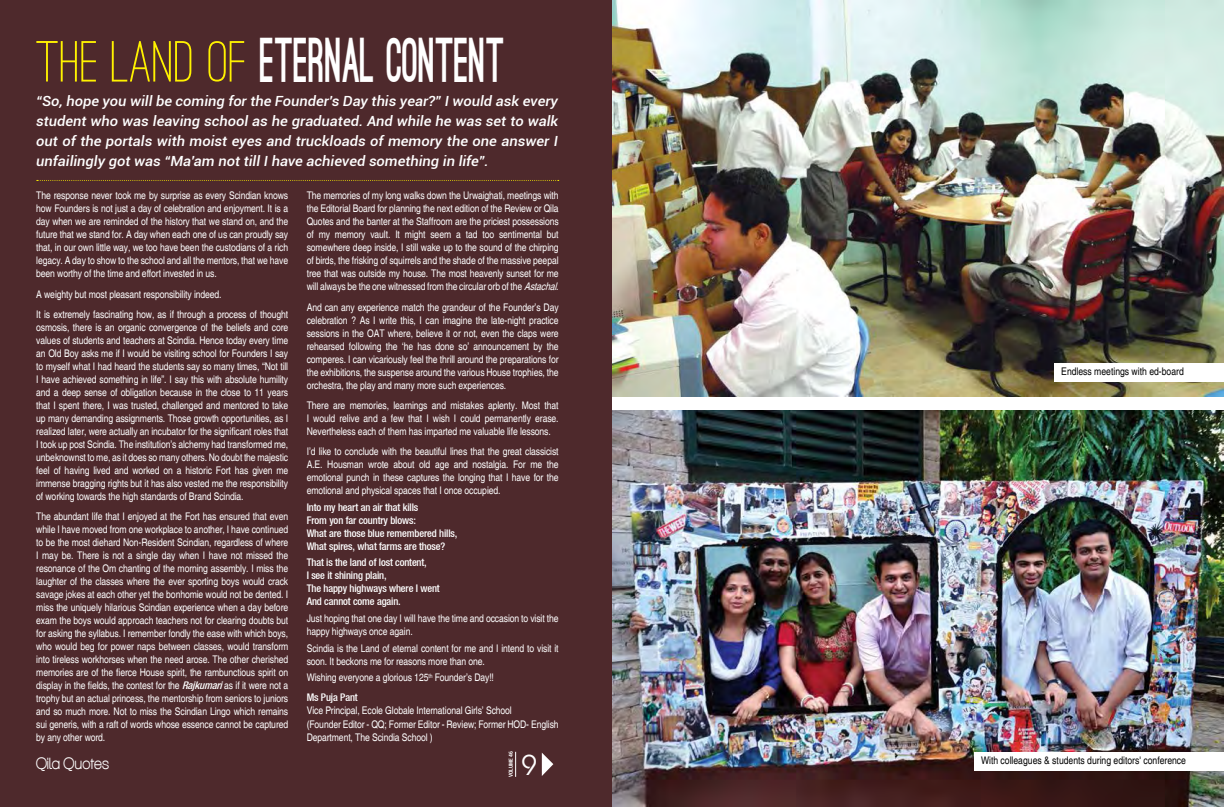
<style>
.page{position:relative;width:1224px;height:807px;background:#fff}
.page>*{position:absolute;margin:0;border:0;box-sizing:border-box;transform-origin:0 0}
.t1{font:900 60px "Ostrich Sans";color:#fff;scale:.67 1}
.t2{font:27.4px "Devil Breeze";color:#fff}
.t3{font:16px "Aliquam";color:#fff}
.t4{font:italic 500 14px/20px "Roboto";color:#fff;text-align:justify;scale:1.05 1}
.t5{font:condensed 10.5px/13px "Helvetica";letter-spacing:-.01em;color:#fff;text-align:justify}
.t6{font:10.5px/13px "Heavenetica Cond 6 Med SH";letter-spacing:-.01em;color:#fff}
.t7{font:condensed 10.5px "Helvetica";color:#000}
.t8{font:700 condensed 5.5px "Roboto";color:#fff}
.s1{font-weight:500;color:#fff200}
.s2{font-family:"Heavenetica Cond 6 Med SH";font-style:italic;font-stretch:normal}
.s3{font-style:italic}
</style>
<div class="page">
<img style="left:612px;top:410px;width:612px;height:396px">
<img style="left:612px;top:0;width:612px;height:396px">
<div style="left:0;top:0;width:612px;height:806px;background:#4e292c"></div>
<svg style="left:37px;top:180px;width:522px;height:1px"></svg>
<div style="left:975px;top:752px;width:249px;height:18px;background:#fff"></div>
<div style="left:1054px;top:363px;width:170px;height:19px;background:#fff"></div>
<svg style="left:542px;top:753px;width:11px;height:22px"></svg>
<svg style="left:515px;top:751px;width:1px;height:25px"></svg>
<h1 class="t1" style="left:36px;top:37px;width:701px"><span class="s1">THE LAND OF</span> ETERNAL CONTENT</h1>
<p class="t4" style="left:36px;top:90px;width:499px">“So, hope you will be coming for the Founder's Day this year?” I would ask every student who was leaving school as he graduated. And while he was set to walk out of the portals with moist eyes and truckloads of memory the one answer I unfailingly got was “Ma'am not till I have achieved something in life”.</p>
<p class="t5" style="left:36px;top:189px;width:253px">The response never took me by surprise as every Scindian knows how Founders is not just a day of celebration and enjoyment. It is a day when we are reminded of the history that we stand on, and the future that we stand for. A day when each one of us can proudly say that, in our own little way, we too have been the custodians of a rich legacy. A day to show to the school and all the mentors, that we have been worthy of the time and effort invested in us.</p>
<p class="t5" style="left:36px;top:284px;width:253px;line-height:20.2px">A weighty but most pleasant responsibility indeed.<br>It is extremely fascinating how, as if through a process of thought</p>
<p class="t5" style="left:36px;top:320px;width:253px">osmosis, there is an organic convergence of the beliefs and core values of students and teachers at Scindia. Hence today every time an Old Boy asks me if I would be visiting school for Founders I say to myself what I had heard the students say so many times, “Not till I have achieved something in life”. I say this with absolute humility and a deep sense of obligation because in the close to 11 years that I spent there, I was trusted, challenged and mentored to take up many demanding assignments. Those growth opportunities, as I realized later, were actually an incubator for the significant roles that I took up post Scindia. The institution’s alchemy had transformed me, unbeknownst to me, as it does so many others. No doubt the majestic feel of having lived and worked on a historic Fort has given me immense bragging rights but it has also vested me the responsibility of working towards the high standards of Brand Scindia.</p>
<p class="t5" style="left:36px;top:510px;width:254px">The abundant life that I enjoyed at the Fort has ensured that even while I have moved from one workplace to another, I have continued to be the most diehard Non-Resident Scindian, regardless of where I may be. There is not a single day when I have not missed the resonance of the Om chanting of the morning assembly. I miss the laughter of the classes where the ever sporting boys would crack savage jokes at each other yet the bonhomie would not be dented. I miss the uniquely hilarious Scindian experience when a day before exam the boys would approach teachers not for clearing doubts but for asking the syllabus. I remember fondly the ease with which boys, who would beg for power naps between classes, would transform into tireless workhorses when the need arose. The other cherished memories are of the fierce House spirit, the rambunctious spirit on display in the fields, the contest for the <span class="s2">Rajkumari</span>as if it were not a trophy but an actual princess, the mentorship from seniors to juniors and so much more. Not to miss the Scindian Lingo which remains sui generis, with a raft of words whose essence cannot be captured by any other word.</p>
<p class="t5" style="left:307px;top:189px;width:255px">The memories of my long walks down the Urwaighati, meetings with the Editorial Board for planning the next edition of the Review or Qila Quotes and the banter at the Staffroom are the priciest possessions of my memory vault. It might seem a tad too sentimental but somewhere deep inside, I still wake up to the sound of the chirping of birds, the frisking of squirrels and the shade of the massive peepal tree that was outside my house. The most heavenly sunset for me will always be the one witnessed from the circular orb of the <span class="s3">Astachal</span>.</p>
<p class="t5" style="left:307px;top:300px;width:253px">And can any experience match the grandeur of the Founder’s Day celebration ? As I write this, I can imagine the late-night practice sessions in the OAT where, believe it or not, even the claps were rehearsed following the ‘he has done so’ announcement by the comperes. I can vicariously feel the thrill around the preparations for the exhibitions, the suspense around the various House trophies, the orchestra, the play and many more such experiences.</p>
<p class="t5" style="left:307px;top:398px;width:253px">There are memories, learnings and mistakes aplenty. Most that I would relive and a few that I wish I could permanently erase.<br>Nevertheless each of them has imparted me valuable life lessons.</p>
<p class="t5" style="left:307px;top:445px;width:253px">I’d like to conclude with the beautiful lines that the great classicist A.E. Housman wrote about old age and nostalgia. For me the emotional punch in these captures the longing that I have for the emotional and physical spaces that I once occupied.</p>
<p class="t6" style="left:307px;top:500px;width:152px">Into my heart an air that kills<br>From yon far country blows:<br>What are those blue remembered hills,<br>What spires, what farms are those?</p>
<p class="t6" style="left:307px;top:555px;width:135px">That is the land of lost content,<br>I see it shining plain,<br>The happy highways where I went<br>And cannot come again.</p>
<p class="t5" style="left:307px;top:611px;width:253px">Just hoping that one day I will have the time and occasion to visit the happy highways once again.</p>
<p class="t5" style="left:307px;top:641px;width:253px">Scindia is the Land of eternal content for me and I intend to visit it soon. It beckons me for reasons more than one.</p>
<p class="t5" style="left:307px;top:671px;width:189px">Wishing everyone a glorious 125<sup>th</sup> Founder’s Day!!</p>
<p class="t6" style="left:307px;top:690px;width:53px">Ms Puja Pant</p>
<p class="t5" style="left:307px;top:704px;width:253px;text-align:left">Vice Principal, Ecole Globale International Girls’ School<br>(Founder Editor - QQ; Former Editor - Review; Former HOD- English<br>Department, The Scindia School )</p>
<h3 class="t3" style="left:36px;top:753px;width:75px">Qila Quotes</h3>
<p class="t8" style="left:507px;top:777px;width:27px;rotate:-90deg">VOLUME 46</p>
<h2 class="t2" style="left:522px;top:752px;width:17px">9</h2>
<p class="t7" style="left:1061px;top:365px;width:124px">Endless meetings with ed-board</p>
<p class="t7" style="left:981px;top:754px;width:207px">With colleagues &amp; students during editors' conference</p>
</div>
